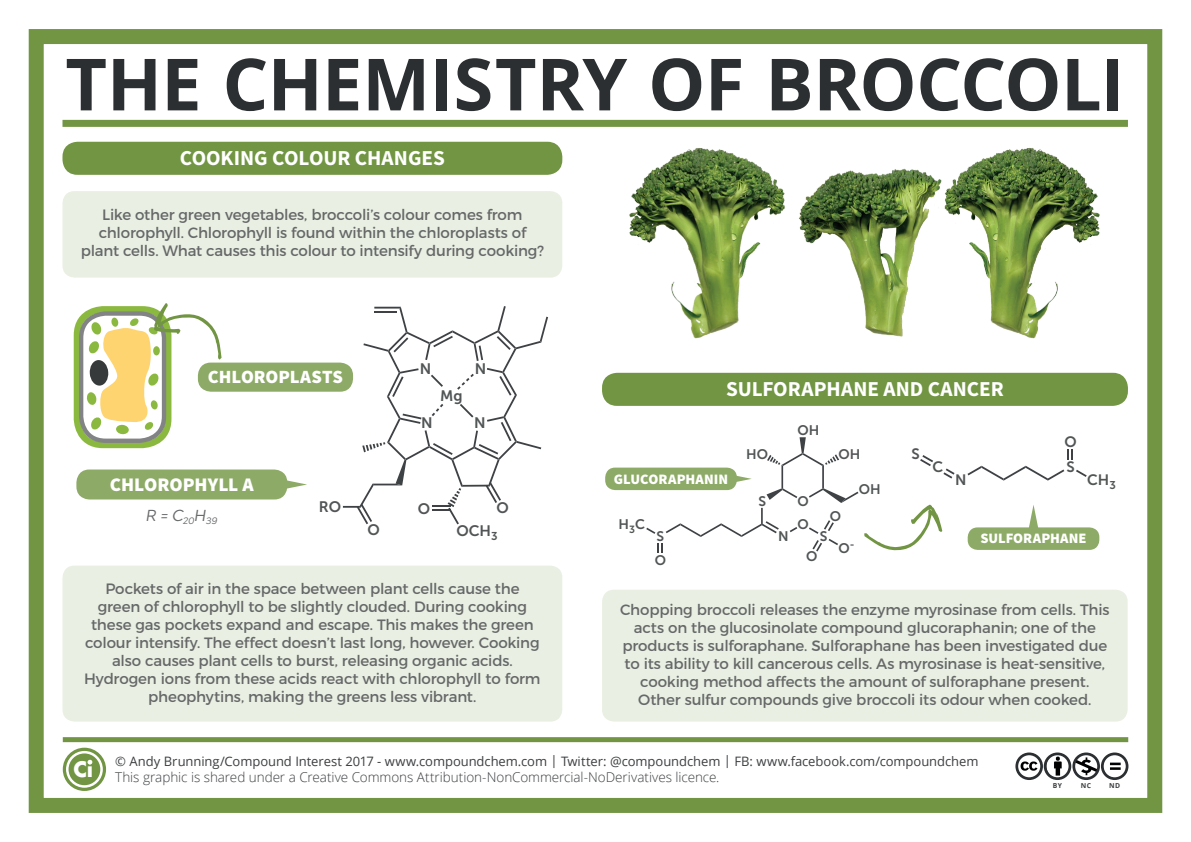
<style>
.page{position:relative;width:1191px;height:842px;background:#fff}
.page>*{position:absolute;margin:0;border:0;box-sizing:border-box;transform-origin:0 0}
.t1{font:700 72px "Open Sans";letter-spacing:-.01em;color:#2b2f31}
.t2{font:700 21.2px "Source Sans Pro";letter-spacing:-.005em;color:#fff}
.t3{font:700 20.8px "Futura";color:#fff}
.t4{font:900 19.2px "Source Sans Pro";color:#fff}
.t5{font:900 18.7px "Source Sans Pro";color:#fff}
.t6{font:italic 15.9px "Acherus Grotesque";color:#666869}
.t7{font:15.1px "Museo Sans 700";color:#525556}
.t8{font:15px/18px "Montserrat";letter-spacing:-.01em;color:#666869;text-align:center}
.t9{font:15px "Museo Sans 700";color:#525556}
.t10{font:900 14.4px "Source Sans Pro";color:#fff}
.t11{font:13.8px/23.5px "Museo Sans 700";color:#525556}
.t12{font:300 13.5px "Open Sans";letter-spacing:-.005em;color:#3c3e40}
.t13{font:13px "Open Sans";letter-spacing:-.005em;color:#3c3e40}
.t14{font:700 6.8px "Open Sans";color:#3c3e40}
</style>
<div class="page">
<div style="left:29px;top:29px;width:1133px;height:784px;border:15px solid #719542"></div>
<div style="left:63px;top:748px;width:43px;height:43px;border:3px solid #719542;border-radius:50%"></div>
<div style="left:69px;top:753px;width:31px;height:32px;background:#719542;border-radius:50%"></div>
<svg style="left:88px;top:760px;width:4px;height:4px"></svg>
<div style="left:62px;top:191px;width:500px;height:87px;background:#e9efe2;border-radius:12px"></div>
<img style="left:1016px;top:754px;width:25px;height:25px;border-radius:12px">
<div style="left:1015px;top:752px;width:28px;height:28px;border:3px solid #2b2f31;border-radius:50%"></div>
<img style="left:1045px;top:754px;width:25px;height:25px;border-radius:12px">
<div style="left:1043px;top:752px;width:28px;height:28px;border:3px solid #2b2f31;border-radius:50%"></div>
<img style="left:1073px;top:754px;width:25px;height:25px;border-radius:12px">
<div style="left:1072px;top:752px;width:28px;height:28px;border:3px solid #2b2f31;border-radius:50%"></div>
<img style="left:1102px;top:754px;width:25px;height:25px;border-radius:12px">
<div style="left:1101px;top:752px;width:27px;height:28px;border:3px solid #2b2f31;border-radius:50%"></div>
<div style="left:63px;top:737px;width:1065px;height:5px;background:#719542"></div>
<div style="left:62px;top:120px;width:1066px;height:7px;background:#719542"></div>
<div style="left:62px;top:142px;width:500px;height:33px;background:#719542;border-radius:15px"></div>
<div style="left:602px;top:590px;width:525px;height:132px;background:#e9efe2;border-radius:12px"></div>
<div style="left:602px;top:373px;width:526px;height:33px;background:#719542;border-radius:15px"></div>
<div style="left:62px;top:566px;width:500px;height:156px;background:#e9efe2;border-radius:12px"></div>
<img style="left:799px;top:148px;width:301px;height:191px">
<img style="left:629px;top:148px;width:156px;height:191px">
<svg style="left:343px;top:306px;width:205px;height:218px"></svg>
<div style="left:74px;top:306px;width:97px;height:142px;border:7px solid #8bb940;border-radius:26px"></div>
<div style="left:79px;top:311px;width:87px;height:132px;border:4px solid #828384;border-radius:25px"></div>
<svg style="left:86px;top:303px;width:135px;height:131px"></svg>
<div style="left:198px;top:363px;width:155px;height:29px;background:#8daa67;border-radius:13px"></div>
<div style="left:76px;top:469px;width:211px;height:30px;background:#8daa67;border-radius:13px"></div>
<svg style="left:286px;top:478px;width:21px;height:13px"></svg>
<svg style="left:1067px;top:449px;width:6px;height:10px"></svg>
<svg style="left:1076px;top:470px;width:10px;height:7px"></svg>
<svg style="left:943px;top:468px;width:11px;height:10px"></svg>
<svg style="left:920px;top:455px;width:13px;height:11px"></svg>
<svg style="left:967px;top:466px;width:97px;height:15px"></svg>
<svg style="left:864px;top:505px;width:78px;height:46px"></svg>
<div style="left:605px;top:468px;width:132px;height:22px;background:#8daa67;border-radius:10px"></div>
<svg style="left:646px;top:437px;width:212px;height:115px"></svg>
<div style="left:967px;top:527px;width:132px;height:23px;background:#8daa67;border-radius:10px"></div>
<svg style="left:1028px;top:505px;width:10px;height:23px"></svg>
<p class="t1" style="left:65px;top:33px;width:1061px">THE CHEMISTRY OF BROCCOLI</p>
<p class="t2" style="left:180px;top:144px;width:266px">COOKING COLOUR CHANGES</p>
<p class="t8" style="left:81px;top:205px;width:465px">Like other green vegetables, broccoli’s colour comes from chlorophyll. Chlorophyll is found within the chloroplasts of plant cells. What causes this colour to intensify during cooking?</p>
<p class="t5" style="left:208px;top:365px;width:137px">CHLOROPLASTS</p>
<p class="t4" style="left:110px;top:472px;width:145px">CHLOROPHYLL A</p>
<p class="t6" style="left:146px;top:502px;width:73px">R = C<sub>20</sub>H<sub>39</sub></p>
<p class="t7" style="left:319px;top:499px;width:24px">RO</p>
<p class="t7" style="left:420px;top:360px;width:13px">N</p>
<p class="t7" style="left:475px;top:361px;width:13px">N</p>
<p class="t7" style="left:421px;top:415px;width:13px">N</p>
<p class="t7" style="left:440px;top:387px;width:24px">Mg</p>
<p class="t7" style="left:474px;top:414px;width:13px">N</p>
<p class="t7" style="left:418px;top:500px;width:14px">O</p>
<p class="t7" style="left:496px;top:500px;width:14px">O</p>
<p class="t7" style="left:367px;top:521px;width:14px">O</p>
<p class="t7" style="left:456px;top:522px;width:43px">OCH<sub>3</sub></p>
<p class="t8" style="left:84px;top:580px;width:458px">Pockets of air in the space between plant cells cause the green of chlorophyll to be slightly clouded. During cooking these gas pockets expand and escape. This makes the green colour intensify. The effect doesn’t last long, however. Cooking also causes plant cells to burst, releasing organic acids.<br>Hydrogen ions from these acids react with chlorophyll to form pheophytins, making the greens less vibrant.</p>
<p class="t2" style="left:726px;top:375px;width:279px">SULFORAPHANE AND CANCER</p>
<p class="t10" style="left:614px;top:469px;width:116px">GLUCORAPHANIN</p>
<p class="t11" style="left:746px;top:442px;width:23px">HO</p>
<p class="t11" style="left:797px;top:419px;width:23px">OH</p>
<p class="t11" style="left:758px;top:489px;width:9px">S</p>
<p class="t11" style="left:797px;top:489px;width:13px">O</p>
<p class="t11" style="left:838px;top:442px;width:23px">OH</p>
<p class="t11" style="left:858px;top:477px;width:23px">OH</p>
<p class="t9" style="left:911px;top:446px;width:10px">S</p>
<p class="t9" style="left:932px;top:459px;width:12px">C</p>
<p class="t9" style="left:1064px;top:433px;width:14px">O</p>
<p class="t9" style="left:1066px;top:459px;width:10px">S</p>
<p class="t9" style="left:955px;top:471px;width:13px">N</p>
<p class="t9" style="left:1087px;top:471px;width:30px">CH<sub>3</sub></p>
<p class="t11" style="left:618px;top:513px;width:28px">H<sub>3</sub>C</p>
<p class="t11" style="left:655px;top:524px;width:13px">S<br>O</p>
<p class="t11" style="left:778px;top:524px;width:12px">N</p>
<p class="t11" style="left:829px;top:504px;width:13px">O</p>
<p class="t11" style="left:797px;top:513px;width:13px">O</p>
<p class="t11" style="left:819px;top:524px;width:9px">S</p>
<p class="t11" style="left:838px;top:536px;width:18px">O<sup>-</sup></p>
<p class="t11" style="left:806px;top:545px;width:13px">O</p>
<p class="t10" style="left:980px;top:529px;width:108px">SULFORAPHANE</p>
<p class="t8" style="left:620px;top:601px;width:491px">Chopping broccoli releases the enzyme myrosinase from cells. This acts on the glucosinolate compound glucoraphanin; one of the products is sulforaphane. Sulforaphane has been investigated due to its ability to kill cancerous cells. As myrosinase is heat-sensitive, cooking method affects the amount of sulforaphane present.<br>Other sulfur compounds give broccoli its odour when cooked.</p>
<p class="t3" style="left:73px;top:754px;width:22px">Ci</p>
<p class="t13" style="left:115px;top:752px;width:865px">© Andy Brunning/Compound Interest 2017 - www.compoundchem.com | Twitter: @compoundchem | FB: www.facebook.com/compoundchem</p>
<p class="t12" style="left:115px;top:768px;width:606px">This graphic is shared under a Creative Commons Attribution-NonCommercial-NoDerivatives licence.</p>
<p class="t14" style="left:1053px;top:781px;width:11px">BY</p>
<p class="t14" style="left:1081px;top:781px;width:12px">NC</p>
<p class="t14" style="left:1109px;top:781px;width:12px">ND</p>
</div>
